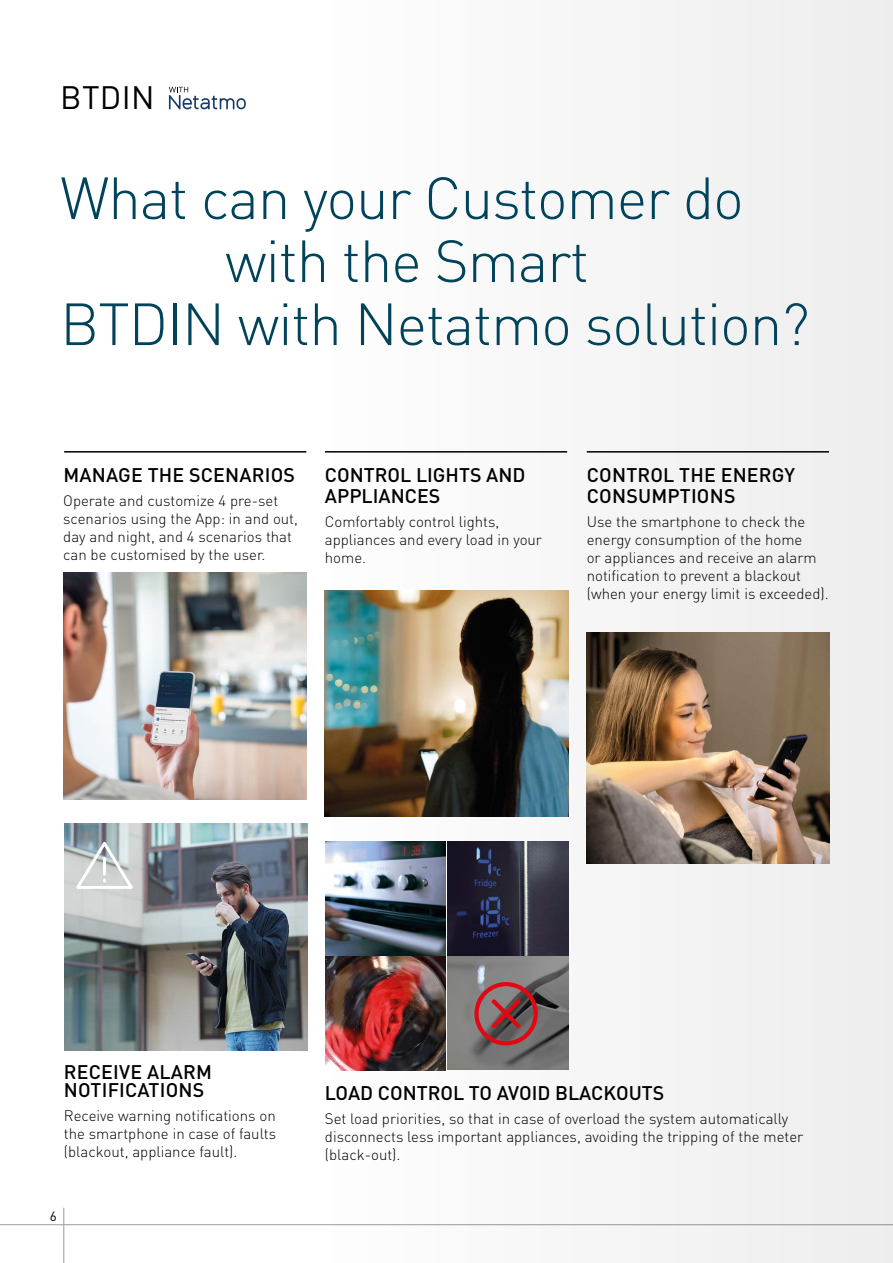
<style>
.page{position:relative;width:893px;height:1263px;background:#fff}
.page>*{position:absolute;margin:0;border:0;box-sizing:border-box;transform-origin:0 0}
.t1{font:300 58.5px "DIN Pro";letter-spacing:-.02em;color:#00435a}
.t2{font:32.1px "DIN Pro";letter-spacing:.01em;color:#000}
.t3{font:500 19.5px/21px "DIN Pro";letter-spacing:.01em;color:#000}
.t4{font:300 15px/18px "DIN Pro";color:#000}
.t5{font:13.5px "DIN Pro";color:#000}
</style>
<div class="page">
<hr style="left:0;top:1224px;width:893px;height:1px;background:#9d9d9c">
<hr style="left:63px;top:1208px;width:1px;height:55px;background:#9d9d9c">
<div style="left:332px;top:0;width:561px;height:1263px;background:#f4f4f4"></div>
<svg style="left:169px;top:87px;width:77px;height:22px"></svg>
<img style="left:63px;top:573px;width:243px;height:227px">
<img style="left:325px;top:590px;width:243px;height:227px">
<img style="left:587px;top:632px;width:243px;height:231px">
<hr style="left:64px;top:451px;width:242px;height:2px;background:#000">
<hr style="left:325px;top:451px;width:242px;height:2px;background:#000">
<hr style="left:587px;top:451px;width:242px;height:2px;background:#000">
<img style="left:64px;top:823px;width:243px;height:228px">
<img style="left:325px;top:842px;width:243px;height:113px">
<img style="left:325px;top:957px;width:243px;height:113px">
<svg style="left:488px;top:995px;width:36px;height:37px"></svg>
<div style="left:474px;top:982px;width:64px;height:63px;border:4px solid #e30613;border-radius:50%"></div>
<svg style="left:72px;top:839px;width:65px;height:51px;background:#c9cfd0"></svg>
<h2 class="t2" style="left:60px;top:76px;width:96px">BTDIN</h2>
<h1 class="t1" style="left:60px;top:158px;width:685px">What can your Customer do</h1>
<h1 class="t1" style="left:225px;top:221px;width:365px">with the Smart</h1>
<h1 class="t1" style="left:60px;top:284px;width:751px">BTDIN with Netatmo solution?</h1>
<h3 class="t3" style="left:63px;top:464px;width:233px">MANAGE THE SCENARIOS</h3>
<p class="t4" style="left:63px;top:491px;width:236px">Operate and customize 4 pre-set scenarios using the App: in and out, day and night, and 4 scenarios that can be customised by the user.</p>
<h3 class="t3" style="left:325px;top:464px;width:202px">CONTROL LIGHTS AND<br>APPLIANCES</h3>
<p class="t4" style="left:325px;top:512px;width:219px">Comfortably control lights, appliances and every load in your home.</p>
<h3 class="t3" style="left:587px;top:464px;width:210px">CONTROL THE ENERGY<br>CONSUMPTIONS</h3>
<p class="t4" style="left:587px;top:512px;width:243px">Use the smartphone to check the energy consumption of the home<br>or appliances and receive an alarm notification to prevent a blackout (when your energy limit is exceeded).</p>
<h3 class="t3" style="left:64px;top:1062px;width:150px;line-height:18px">RECEIVE ALARM<br>NOTIFICATIONS</h3>
<p class="t4" style="left:64px;top:1106px;width:214px;text-align:justify">Receive warning notifications on the smartphone in case of faults (blackout, appliance fault).</p>
<p class="t5" style="left:50px;top:1207px;width:9px">6</p>
<h3 class="t3" style="left:325px;top:1081px;width:341px">LOAD CONTROL TO AVOID BLACKOUTS</h3>
<p class="t4" style="left:325px;top:1109px;width:480px">Set load priorities, so that in case of overload the system automatically disconnects less important appliances, avoiding the tripping of the meter (black-out).</p>
</div>
